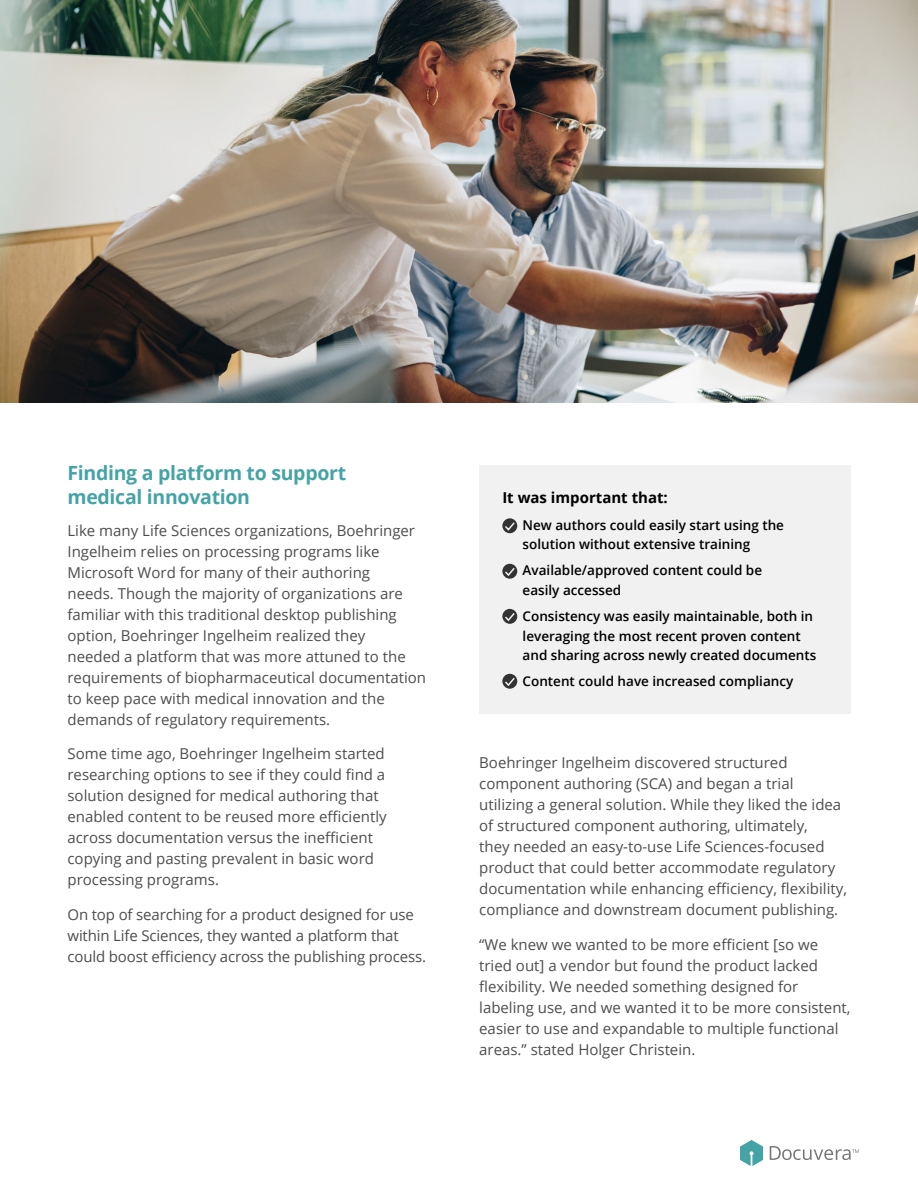
<style>
.page{position:relative;width:918px;height:1188px;background:#fff}
.page>*{position:absolute;margin:0;border:0;box-sizing:border-box;transform-origin:0 0}
.t1{font:700 19.5px/23.4px "Open Sans";letter-spacing:-.015em;color:#45a3a6}
.t2{font:15px/21px "Open Sans";color:#4d4d4f}
.t3{font:700 15px "Open Sans";color:#000}
.t4{font:600 13.5px/19.5px "Open Sans";color:#000}
</style>
<div class="page">
<div style="left:479px;top:465px;width:371px;height:249px;background:#f1f1f1"></div>
<svg style="left:740px;top:1140px;width:23px;height:26px"></svg>
<svg style="left:770px;top:1146px;width:89px;height:14px"></svg>
<svg style="left:502px;top:518px;width:15px;height:15px"></svg>
<svg style="left:503px;top:521px;width:13px;height:11px"></svg>
<svg style="left:502px;top:564px;width:15px;height:15px"></svg>
<svg style="left:503px;top:566px;width:13px;height:11px"></svg>
<svg style="left:502px;top:609px;width:15px;height:15px"></svg>
<svg style="left:503px;top:611px;width:13px;height:11px"></svg>
<svg style="left:502px;top:674px;width:15px;height:15px"></svg>
<svg style="left:503px;top:676px;width:13px;height:11px"></svg>
<img style="left:0;top:0;width:918px;height:403px">
<h1 class="t1" style="left:68px;top:461px;width:280px">Finding a platform to support medical innovation</h1>
<p class="t2" style="left:68px;top:519px;width:360px">Like many Life Sciences organizations, Boehringer Ingelheim relies on processing programs like Microsoft Word for many of their authoring<br>needs. Though the majority of organizations are familiar with this traditional desktop publishing option, Boehringer Ingelheim realized they<br>needed a platform that was more attuned to the requirements of biopharmaceutical documentation to keep pace with medical innovation and the demands of regulatory requirements.</p>
<p class="t2" style="left:68px;top:743px;width:321px">Some time ago, Boehringer Ingelheim started researching options to see if they could find a solution designed for medical authoring that enabled content to be reused more efficiently across documentation versus the inefficient copying and pasting prevalent in basic word processing programs.</p>
<p class="t2" style="left:68px;top:903px;width:360px">On top of searching for a product designed for use within Life Sciences, they wanted a platform that could boost efficiency across the publishing process.</p>
<p class="t3" style="left:502px;top:487px;width:167px">It was important that:</p>
<p class="t4" style="left:523px;top:515px;width:263px">New authors could easily start using the solution without extensive training</p>
<p class="t4" style="left:523px;top:560px;width:241px">Available/approved content could be easily accessed</p>
<p class="t4" style="left:523px;top:606px;width:295px">Consistency was easily maintainable, both in leveraging the most recent proven content and sharing across newly created documents</p>
<p class="t4" style="left:523px;top:671px;width:272px">Content could have increased compliancy</p>
<p class="t2" style="left:479px;top:752px;width:369px">Boehringer Ingelheim discovered structured component authoring (SCA) and began a trial utilizing a general solution. While they liked the idea of structured component authoring, ultimately,<br>they needed an easy-to-use Life Sciences-focused product that could better accommodate regulatory documentation while enhancing efficiency, flexibility, compliance and downstream document publishing.</p>
<p class="t2" style="left:479px;top:933px;width:373px">“We knew we wanted to be more efficient [so we tried out] a vendor but found the product lacked flexibility. We needed something designed for labeling use, and we wanted it to be more consistent, easier to use and expandable to multiple functional areas.” stated Holger Christein.</p>
</div>
